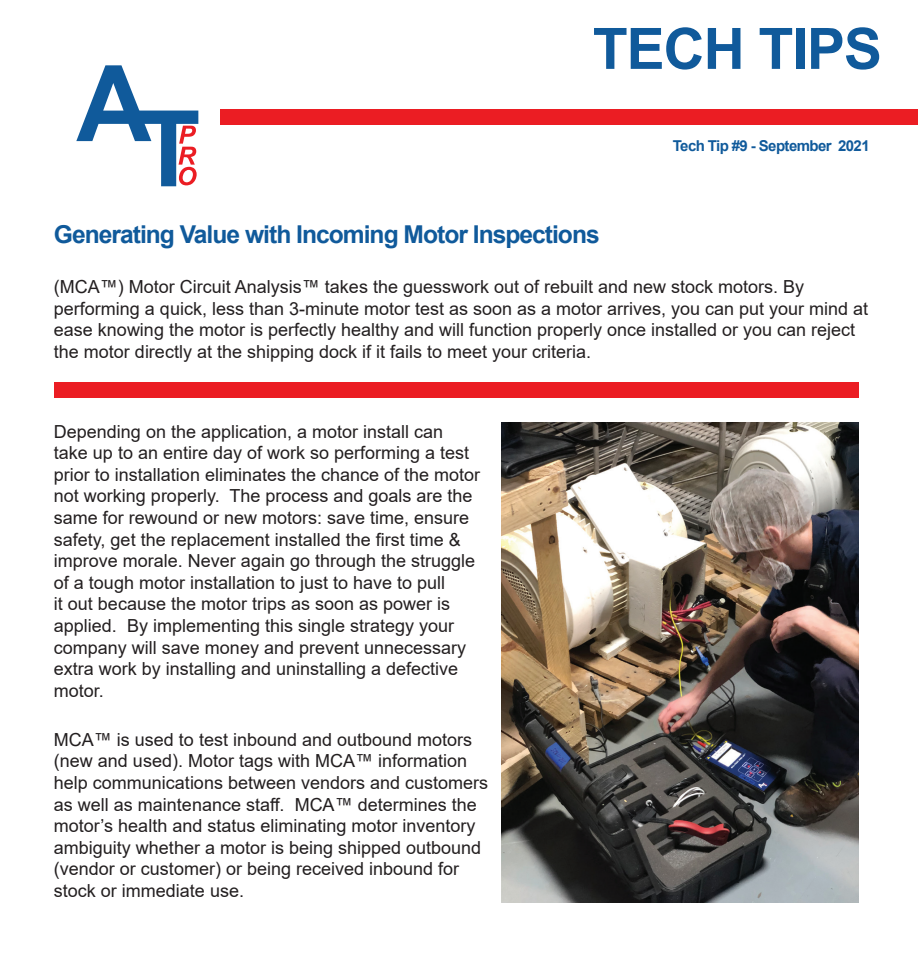
<style>
.page{position:relative;width:918px;height:972px;background:#fff}
.page>*{position:absolute;margin:0;border:0;box-sizing:border-box;transform-origin:0 0}
.t1{font:700 57.15px "Arial";letter-spacing:-.02em;color:#105a9b}
.t2{font:700 24.6px "Arial";letter-spacing:-.04em;color:#105a9b}
.t3{font:18px/21.6px "Arial";color:#231f20}
.t4{font:700 15px "Arial";letter-spacing:-.04em;color:#105a9b}
</style>
<div class="page">
<svg style="left:76px;top:65px;width:122px;height:121px"></svg>
<div style="left:221px;top:109px;width:697px;height:15px;background:#eb1d23"></div>
<div style="left:54px;top:382px;width:805px;height:15px;background:#eb1d23"></div>
<img style="left:502px;top:422px;width:356px;height:481px">
<h1 class="t1" style="left:593px;top:9px;width:291px">TECH TIPS</h1>
<h2 class="t2" style="left:54px;top:217px;width:547px">Generating Value with Incoming Motor Inspections</h2>
<p class="t4" style="left:673px;top:135px;width:198px">Tech Tip #9 - September 2021</p>
<p class="t3" style="left:54px;top:276px;width:816px">(MCA™) Motor Circuit Analysis™ takes the guesswork out of rebuilt and new stock motors. By performing a quick, less than 3-minute motor test as soon as a motor arrives, you can put your mind at ease knowing the motor is perfectly healthy and will function properly once installed or you can reject the motor directly at the shipping dock if it fails to meet your criteria.</p>
<p class="t3" style="left:54px;top:420px;width:428px">Depending on the application, a motor install can take up to an entire day of work so performing a test prior to installation eliminates the chance of the motor not working properly. The process and goals are the same for rewound or new motors: save time, ensure safety, get the replacement installed the first time &amp; improve morale. Never again go through the struggle of a tough motor installation to just to have to pull<br>it out because the motor trips as soon as power is applied. By implementing this single strategy your company will save money and prevent unnecessary extra work by installing and uninstalling a defective motor.</p>
<p class="t3" style="left:54px;top:729px;width:436px">MCA™ is used to test inbound and outbound motors (new and used). Motor tags with MCA™ information help communications between vendors and customers as well as maintenance staff. MCA™ determines the motor’s health and status eliminating motor inventory ambiguity whether a motor is being shipped outbound (vendor or customer) or being received inbound for stock or immediate use.</p>
</div>
